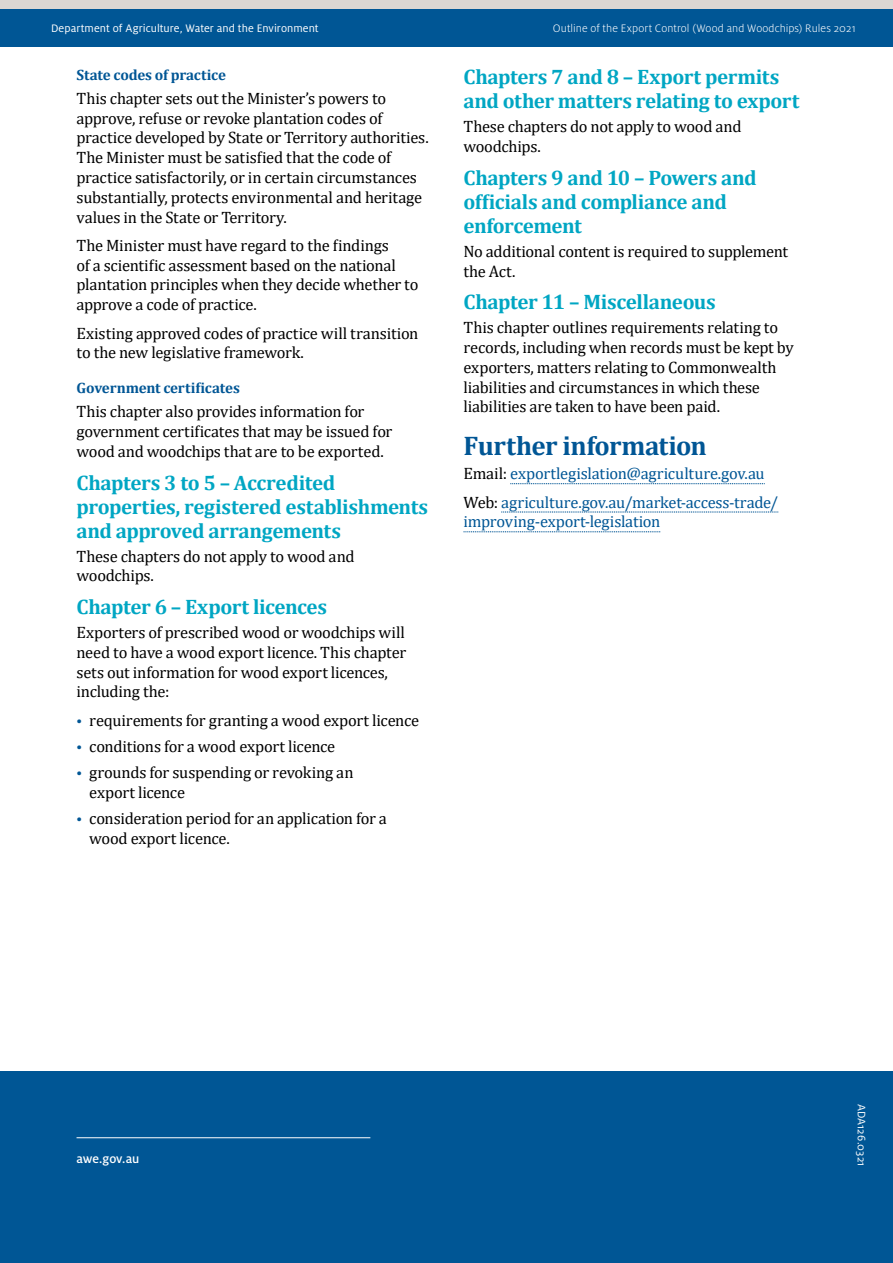
<style>
.page{position:relative;width:893px;height:1263px;background:#fff}
.page>*{position:absolute;margin:0;border:0;box-sizing:border-box;transform-origin:0 0}
.t1{font:700 27px "Cambria";letter-spacing:-.015em;color:#005695}
.t2{font:700 21px/24px "Cambria";letter-spacing:-.02em;color:#00a6c3}
.t3{font:16.5px/19.8px "Cambria";letter-spacing:-.015em;color:#000}
.t4{font:16.5px/28.3px "Cambria";letter-spacing:-.015em;color:#005695}
.t5{font:700 15px "Cambria";letter-spacing:-.01em;color:#005695}
.t6{font:500 13.5px "Milo Pro";letter-spacing:-.005em;color:#fff}
.t7{font:12px "Milo Pro";letter-spacing:.005em;color:#fff}
.t8{font:300 12px "Milo Pro";letter-spacing:.005em;color:#fff}
.s1{font-size:12.75px;color:#005695}
.s2{color:#000}
</style>
<div class="page">
<div style="left:0;top:1071px;width:893px;height:192px;background:#005695"></div>
<hr style="left:77px;top:1137px;width:293px;height:1px;background:#fff">
<div style="left:0;top:9px;width:893px;height:38px;background:#005695"></div>
<div style="left:0;top:0;width:893px;height:9px;background:#dbd7d3"></div>
<svg style="left:510px;top:483px;width:255px;height:1px"></svg>
<svg style="left:501px;top:512px;width:277px;height:1px"></svg>
<svg style="left:463px;top:531px;width:197px;height:1px"></svg>
<p class="t7" style="left:51px;top:22px;width:269px">Department of Agriculture, Water and the Environment</p>
<p class="t8" style="left:553px;top:22px;width:304px">Outline of the Export Control (Wood and Woodchips) Rules 2021</p>
<p class="t5" style="left:77px;top:64px;width:151px">State codes of practice</p>
<p class="t3" style="left:77px;top:88px;width:354px">This chapter sets out the Minister’s powers to approve, refuse or revoke plantation codes of practice developed by State or Territory authorities.<br>The Minister must be satisfied that the code of practice satisfactorily, or in certain circumstances substantially, protects environmental and heritage values in the State or Territory.</p>
<p class="t3" style="left:77px;top:235px;width:343px">The Minister must have regard to the findings<br>of a scientific assessment based on the national plantation principles when they decide whether to approve a code of practice.</p>
<p class="t3" style="left:77px;top:323px;width:343px">Existing approved codes of practice will transition to the new legislative framework.</p>
<p class="t5" style="left:77px;top:378px;width:165px">Government certificates</p>
<p class="t3" style="left:77px;top:402px;width:317px">This chapter also provides information for government certificates that may be issued for wood and woodchips that are to be exported.</p>
<p class="t2" style="left:77px;top:470px;width:353px">Chapters 3 to 5 – Accredited properties, registered establishments and approved arrangements</p>
<p class="t3" style="left:77px;top:546px;width:280px">These chapters do not apply to wood and woodchips.</p>
<p class="t2" style="left:77px;top:594px;width:252px">Chapter 6 – Export licences</p>
<p class="t3" style="left:77px;top:622px;width:331px">Exporters of prescribed wood or woodchips will need to have a wood export licence. This chapter sets out information for wood export licences, including the:</p>
<p class="t3" style="left:77px;top:710px;width:344px"><span class="s1">•</span> requirements for granting a wood export licence</p>
<p class="t3" style="left:77px;top:736px;width:260px"><span class="s1">•</span> conditions for a wood export licence</p>
<p class="t3" style="left:89px;top:762px;width:266px;text-indent:-13px"><span class="s1">•</span> grounds for suspending or revoking an export licence</p>
<p class="t3" style="left:89px;top:808px;width:299px;text-indent:-13px"><span class="s1">•</span> consideration period for an application for a wood export licence.</p>
<p class="t2" style="left:463px;top:65px;width:337px">Chapters 7 and 8 – Export permits and other matters relating to export</p>
<p class="t3" style="left:463px;top:117px;width:280px">These chapters do not apply to wood and woodchips.</p>
<p class="t2" style="left:463px;top:165px;width:295px">Chapters 9 and 10 – Powers and officials and compliance and enforcement</p>
<p class="t3" style="left:463px;top:241px;width:326px">No additional content is required to supplement the Act.</p>
<p class="t2" style="left:463px;top:289px;width:254px">Chapter 11 – Miscellaneous</p>
<p class="t3" style="left:463px;top:318px;width:332px">This chapter outlines requirements relating to records, including when records must be kept by exporters, matters relating to Commonwealth liabilities and circumstances in which these liabilities are taken to have been paid.</p>
<h1 class="t1" style="left:463px;top:427px;width:245px">Further information</h1>
<p class="t4" style="left:463px;top:459px;width:316px"><span class="s2">Email:</span> exportlegislation@agriculture.gov.au<br><span class="s2">Web:</span> agriculture.gov.au/market-access-trade/</p>
<p class="t4" style="left:463px;top:507px;width:198px">improving-export-legislation</p>
<p class="t6" style="left:77px;top:1151px;width:64px">awe.gov.au</p>
<p class="t7" style="left:868px;top:1104px;width:64px;rotate:90deg">ADA126.0321</p>
</div>
